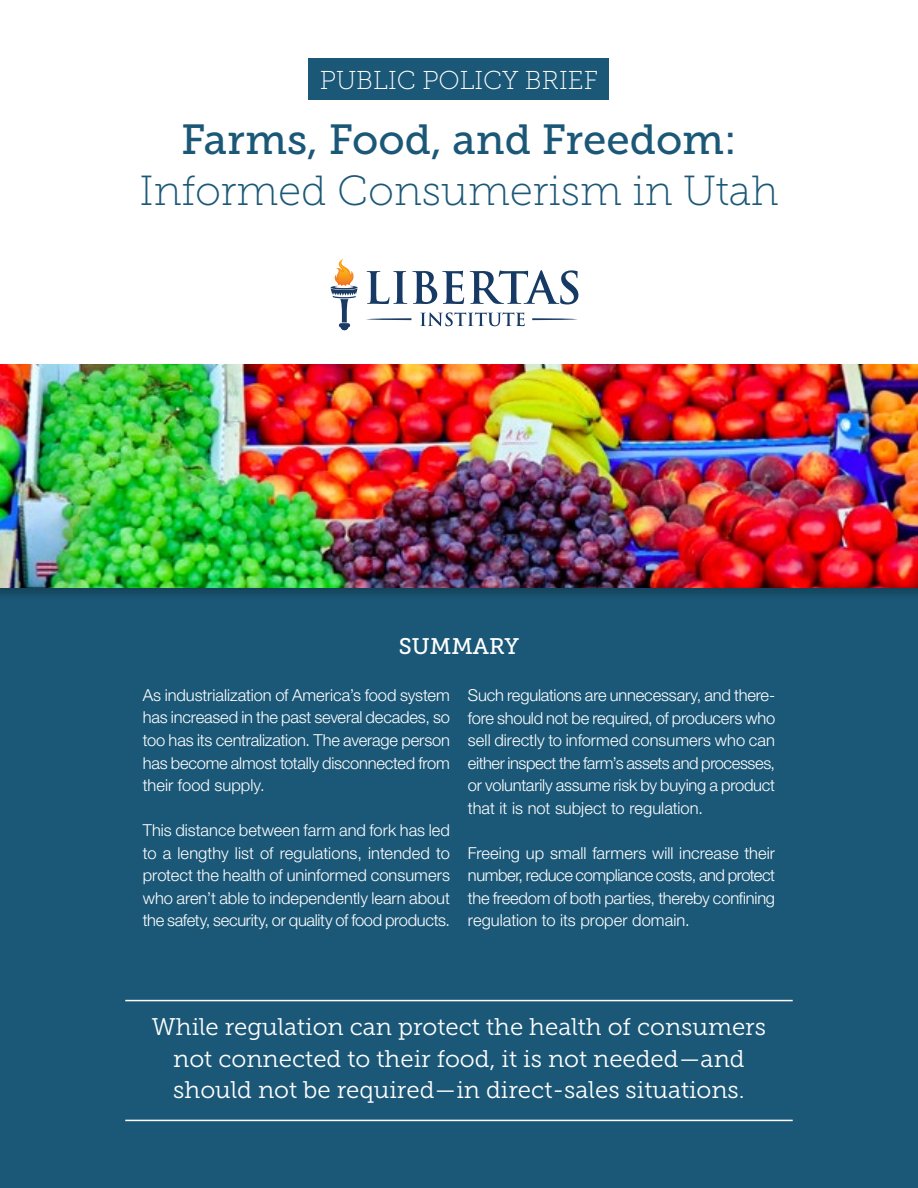
<style>
.page{position:relative;width:918px;height:1188px;background:#fff}
.page>*{position:absolute;margin:0;border:0;box-sizing:border-box;transform-origin:0 0}
.t1{font:42px "Museo Slab 100";color:#1b5877}
.t2{font:42px "Museo Slab 500";color:#1b5877}
.t3{font:25.8px "Museo Slab 100";color:#fff}
.t4{font:24px/31.5px "Museo Slab 300";color:#fff;text-align:center}
.t5{font:22.5px "Museo Slab 500";color:#fff}
.t6{font:300 16.5px/22.5px "Helvetica Neue LT Pro";letter-spacing:-.01em;color:#fff;text-align:justify}
</style>
<div class="page">
<div style="left:0;top:523px;width:918px;height:665px;background:#1b5877"></div>
<svg style="left:331px;top:259px;width:27px;height:71px"></svg>
<svg style="left:367px;top:271px;width:97px;height:33px"></svg>
<svg style="left:470px;top:270px;width:108px;height:34px"></svg>
<svg style="left:420px;top:312px;width:105px;height:14px"></svg>
<svg style="left:366px;top:318px;width:45px;height:2px"></svg>
<svg style="left:532px;top:318px;width:46px;height:2px"></svg>
<div style="left:309px;top:58px;width:300px;height:42px;background:#1b5877"></div>
<div style="left:0;top:362px;width:918px;height:239px;background:#000;opacity:.25"></div>
<img style="left:0;top:365px;width:918px;height:222px">
<hr style="left:125px;top:1120px;width:668px;height:1px;background:#fff">
<hr style="left:125px;top:1000px;width:668px;height:1px;background:#fff">
<h2 class="t3" style="left:320px;top:67px;width:280px">PUBLIC POLICY BRIEF</h2>
<h1 class="t2" style="left:181px;top:116px;width:557px">Farms, Food, and Freedom:</h1>
<h1 class="t1" style="left:140px;top:168px;width:640px">Informed Consumerism in Utah</h1>
<h3 class="t5" style="left:399px;top:634px;width:122px">SUMMARY</h3>
<p class="t6" style="left:143px;top:684px;width:309px">As industrialization of America’s food system has increased in the past several decades, so too has its centralization. The average person has become almost totally disconnected from their food supply.</p>
<p class="t6" style="left:143px;top:819px;width:309px">This distance between farm and fork has led to a lengthy list of regulations, intended to protect the health of uninformed consumers who aren’t able to independently learn about the safety, security, or quality of food products.</p>
<p class="t6" style="left:468px;top:684px;width:309px">Such regulations are unnecessary, and there&shy;fore should not be required, of producers who sell directly to informed consumers who can either inspect the farm’s assets and processes, or voluntarily assume risk by buying a product that it is not subject to regulation.</p>
<p class="t6" style="left:468px;top:841px;width:309px">Freeing up small farmers will increase their number, reduce compliance costs, and protect the freedom of both parties, thereby confining regulation to its proper domain.</p>
<h3 class="t4" style="left:152px;top:1012px;width:616px">While regulation can protect the health of consumers not connected to their food, it is not needed—and should not be required—in direct-sales situations.</h3>
</div>
